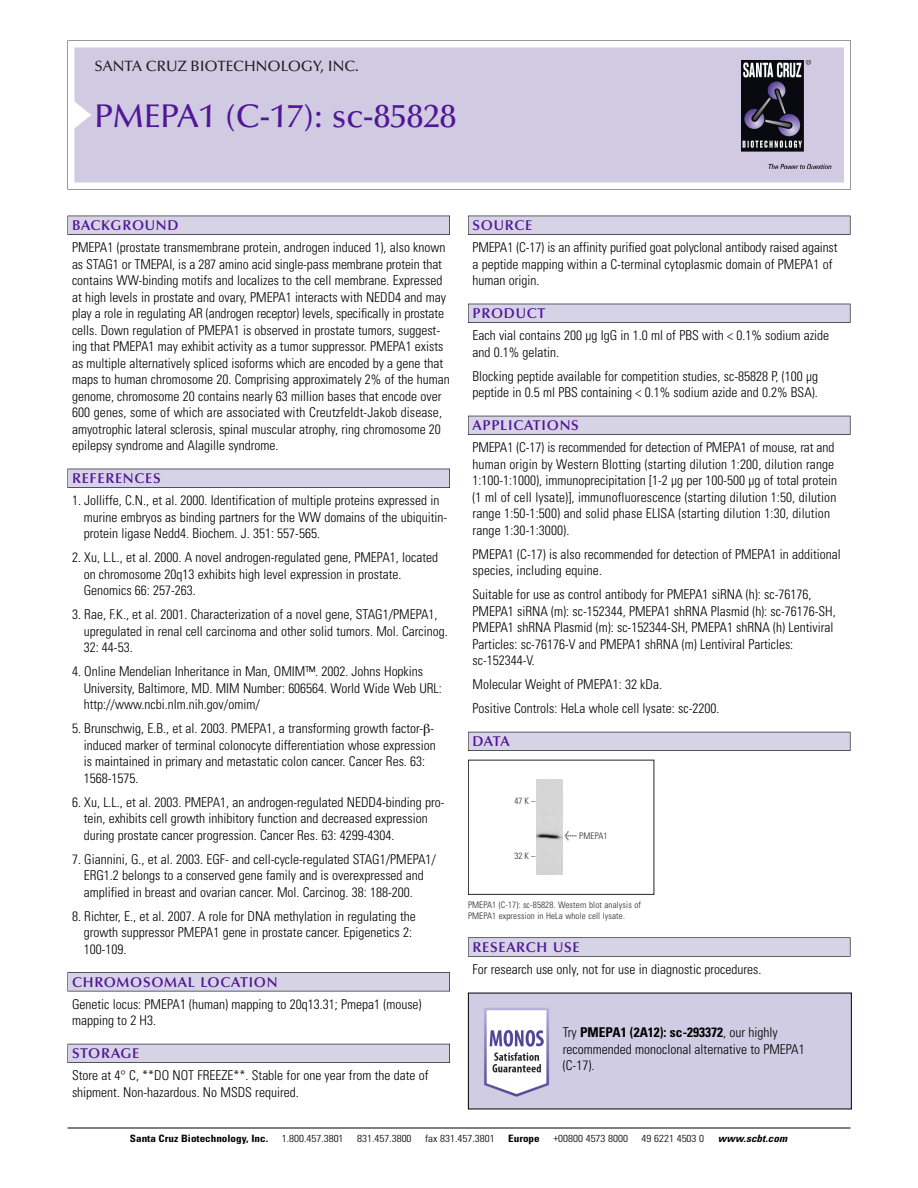
<style>
.page{position:relative;width:918px;height:1188px;background:#fff}
.page>*{position:absolute;margin:0;border:0;box-sizing:border-box;transform-origin:0 0}
.t1{font:500 33px "Optima";color:#511695}
.t2{font:500 15px "Optima";color:#231f20}
.t3{font:600 14.25px "Optima";letter-spacing:.05em;color:#511695}
.t4{font:300 condensed 13.5px/16.5px "Univers";color:#000}
.t5{font:300 condensed 10.2px "Univers";color:#000;scale:1.1 1}
.t6{font:700 condensed 10.2px "Univers";color:#000;scale:1.1 1}
.t7{font:italic 700 condensed 10.2px "Univers";letter-spacing:.005em;color:#000;scale:1.1 1}
.t8{font:9px/10.5px "Univers Condensed Light+PMQXGH";letter-spacing:.015em;color:#272627}
.s1{font-family:"Meta Plus Book Roman+OKNJYP";font-size:10.5px}
.s2{font-weight:700}
</style>
<div class="page">
<svg style="left:68px;top:40px;width:783px;height:149px"></svg>
<div style="left:74px;top:47px;width:770px;height:135px;background:#d1cae3"></div>
<img style="left:741px;top:60px;width:90px;height:108px">
<div style="left:68px;top:216px;width:382px;height:19px;background:#525155"></div>
<div style="left:68px;top:216px;width:381px;height:18px;background:#d7d3e7"></div>
<div style="left:68px;top:469px;width:382px;height:19px;background:#515055"></div>
<div style="left:68px;top:469px;width:381px;height:18px;background:#d7d3e7"></div>
<div style="left:68px;top:972px;width:382px;height:19px;background:#545357"></div>
<div style="left:68px;top:973px;width:381px;height:18px;background:#d7d3e7"></div>
<div style="left:68px;top:1044px;width:382px;height:19px;background:#54535a"></div>
<div style="left:68px;top:1044px;width:381px;height:18px;background:#d7d3e7"></div>
<div style="left:468px;top:216px;width:382px;height:19px;background:#525155"></div>
<div style="left:468px;top:216px;width:382px;height:18px;background:#d7d3e7"></div>
<div style="left:468px;top:304px;width:382px;height:19px;background:#515055"></div>
<div style="left:468px;top:304px;width:382px;height:18px;background:#d7d3e7"></div>
<div style="left:468px;top:416px;width:382px;height:19px;background:#525158"></div>
<div style="left:468px;top:416px;width:382px;height:18px;background:#d7d3e7"></div>
<div style="left:468px;top:732px;width:382px;height:19px;background:#54535a"></div>
<div style="left:468px;top:732px;width:382px;height:18px;background:#d7d3e7"></div>
<div style="left:468px;top:937px;width:382px;height:20px;background:#666"></div>
<div style="left:468px;top:938px;width:382px;height:18px;background:#d7d3e7"></div>
<hr style="left:68px;top:1128px;width:782px;height:1px;background:#000">
<div style="left:468px;top:760px;width:186px;height:135px;border:1px solid #272627"></div>
<div style="left:537px;top:780px;width:25px;height:95px;background:#d6d6d6"></div>
<img style="left:470px;top:995px;width:380px;height:112px">
<p class="t2" style="left:94px;top:61px;width:266px">SANTA CRUZ BIOTECHNOLOGY, INC.</p>
<h1 class="t1" style="left:94px;top:103px;width:363px">PMEPA1 (C-17): sc-85828</h1>
<p class="t3" style="left:72px;top:219px;width:108px">BACKGROUND</p>
<p class="t4" style="left:72px;top:240px;width:379px">PMEPA1 (prostate transmembrane protein, androgen induced 1), also known as STAG1 or TMEPAI, is a 287 amino acid single-pass membrane protein that contains WW-binding motifs and localizes to the cell membrane. Expressed at high levels in prostate and ovary, PMEPA1 interacts with NEDD4 and may play a role in regulating AR (androgen receptor) levels, specifically in prostate cells. Down regulation of PMEPA1 is observed in prostate tumors, suggest&shy;ing that PMEPA1 may exhibit activity as a tumor suppressor. PMEPA1 exists as multiple alternatively spliced isoforms which are encoded by a gene that maps to human chromosome 20. Comprising approximately 2% of the human genome, chromosome 20 contains nearly 63 million bases that encode over 600 genes, some of which are associated with Creutzfeldt-Jakob disease, amyotrophic lateral sclerosis, spinal muscular atrophy, ring chromosome 20 epilepsy syndrome and Alagille syndrome.</p>
<p class="t3" style="left:72px;top:473px;width:90px">REFERENCES</p>
<p class="t4" style="left:84px;top:493px;width:365px;text-indent:-12px">1. Jolliffe, C.N., et al. 2000. Identification of multiple proteins expressed in murine embryos as binding partners for the WW domains of the ubiquitin&shy;protein ligase Nedd4. Biochem. J. 351: 557-565.</p>
<p class="t4" style="left:84px;top:550px;width:356px;text-indent:-12px">2. Xu, L.L., et al. 2000. A novel androgen-regulated gene, PMEPA1, located on chromosome 20q13 exhibits high level expression in prostate.<br>Genomics 66: 257-263.</p>
<p class="t4" style="left:84px;top:607px;width:366px;text-indent:-12px">3. Rae, F.K., et al. 2001. Characterization of a novel gene, STAG1/PMEPA1, upregulated in renal cell carcinoma and other solid tumors. Mol. Carcinog.<br>32: 44-53.</p>
<p class="t4" style="left:84px;top:664px;width:360px;text-indent:-12px">4. Online Mendelian Inheritance in Man, OMIM™. 2002. Johns Hopkins<br>University, Baltimore, MD. MIM Number: 606564. World Wide Web URL: http://www.ncbi.nlm.nih.gov/omim/</p>
<p class="t4" style="left:84px;top:721px;width:354px;text-indent:-12px">5. Brunschwig, E.B., et al. 2003. PMEPA1, a transforming growth factor- - induced marker of terminal colonocyte differentiation whose expression is maintained in primary and metastatic colon cancer. Cancer Res. 63:<br>1568-1575.</p>
<p class="t4" style="left:84px;top:795px;width:362px;text-indent:-12px">6. Xu, L.L., et al. 2003. PMEPA1, an androgen-regulated NEDD4-binding pro&shy;tein, exhibits cell growth inhibitory function and decreased expression during prostate cancer progression. Cancer Res. 63: 4299-4304.</p>
<p class="t4" style="left:84px;top:852px;width:354px;text-indent:-12px">7. Giannini, G., et al. 2003. EGF- and cell-cycle-regulated STAG1/PMEPA1/<br>ERG1.2 belongs to a conserved gene family and is overexpressed and amplified in breast and ovarian cancer. Mol. Carcinog. 38: 188-200.</p>
<p class="t4" style="left:84px;top:909px;width:334px;text-indent:-12px">8. Richter, E., et al. 2007. A role for DNA methylation in regulating the growth suppressor PMEPA1 gene in prostate cancer. Epigenetics 2:<br>100-109.</p>
<p class="t3" style="left:72px;top:976px;width:207px">CHROMOSOMAL LOCATION</p>
<p class="t4" style="left:72px;top:997px;width:351px">Genetic locus: PMEPA1 (human) mapping to 20q13.31; Pmepa1 (mouse) mapping to 2 H3.</p>
<p class="t3" style="left:72px;top:1048px;width:69px">STORAGE</p>
<p class="t4" style="left:72px;top:1068px;width:358px">Store at 4° C, **DO NOT FREEZE**. Stable for one year from the date of shipment. Non-hazardous. No MSDS required.</p>
<p class="t3" style="left:473px;top:219px;width:61px">SOURCE</p>
<p class="t4" style="left:473px;top:240px;width:366px">PMEPA1 (C-17) is an affinity purified goat polyclonal antibody raised against a peptide mapping within a C-terminal cytoplasmic domain of PMEPA1 of human origin.</p>
<p class="t3" style="left:473px;top:308px;width:74px">PRODUCT</p>
<p class="t4" style="left:473px;top:328px;width:358px">Each vial contains 200 µg IgG in 1.0 ml of PBS with &lt; 0.1% sodium azide and 0.1% gelatin.</p>
<p class="t4" style="left:473px;top:369px;width:347px">Blocking peptide available for competition studies, sc-85828 P, (100 µg peptide in 0.5 ml PBS containing &lt; 0.1% sodium azide and 0.2% BSA).</p>
<p class="t3" style="left:473px;top:420px;width:108px">APPLICATIONS</p>
<p class="t4" style="left:473px;top:440px;width:366px">PMEPA1 (C-17) is recommended for detection of PMEPA1 of mouse, rat and human origin by Western Blotting (starting dilution 1:200, dilution range 1:100-1:1000), immunoprecipitation [1-2 µg per 100-500 µg of total protein (1 ml of cell lysate)], immunofluorescence (starting dilution 1:50, dilution range 1:50-1:500) and solid phase ELISA (starting dilution 1:30, dilution range 1:30-1:3000).</p>
<p class="t4" style="left:473px;top:547px;width:370px">PMEPA1 (C-17) is also recommended for detection of PMEPA1 in additional species, including equine.</p>
<p class="t4" style="left:473px;top:587px;width:365px">Suitable for use as control antibody for PMEPA1 siRNA (h): sc-76176, PMEPA1 siRNA (m): sc-152344, PMEPA1 shRNA Plasmid (h): sc-76176-SH, PMEPA1 shRNA Plasmid (m): sc-152344-SH, PMEPA1 shRNA (h) Lentiviral Particles: sc-76176-V and PMEPA1 shRNA (m) Lentiviral Particles: sc-152344-V.</p>
<p class="t4" style="left:473px;top:674px;width:248px;line-height:24px">Molecular Weight of PMEPA1: 32 kDa.<br>Positive Controls: HeLa whole cell lysate: sc-2200.</p>
<p class="t3" style="left:473px;top:736px;width:39px">DATA</p>
<p class="t8" style="left:515px;top:796px;width:22px">47K–</p>
<p class="t8" style="left:515px;top:852px;width:22px">32K–</p>
<p class="t8" style="left:565px;top:832px;width:44px"><span class="s1">&lt;</span> PMEPA1</p>
<p class="t8" style="left:468px;top:901px;width:175px">PMEPA1 (C-17): sc-85828. Western blot analysis of<br>PMEPA1 expression in HeLa whole cell lysate.</p>
<p class="t3" style="left:473px;top:941px;width:109px">RESEARCH USE</p>
<p class="t4" style="left:473px;top:962px;width:290px">For research use only, not for use in diagnostic procedures.</p>
<p class="t4" style="left:563px;top:1025px;width:243px">Try <span class="s2">PMEPA1 (2A12): sc-293372</span>, our highly recommended monoclonal alternative to PMEPA1 (C-17).</p>
<p class="t6" style="left:130px;top:1135px;width:127px">Santa Cruz Biotechnology, Inc.</p>
<p class="t5" style="left:282px;top:1135px;width:58px">1.800.457.3801</p>
<p class="t5" style="left:357px;top:1135px;width:51px">831.457.3800</p>
<p class="t5" style="left:425px;top:1135px;width:65px">fax 831.457.3801</p>
<p class="t6" style="left:508px;top:1135px;width:30px">Europe</p>
<p class="t5" style="left:553px;top:1135px;width:69px">+00800 4573 8000</p>
<p class="t5" style="left:642px;top:1135px;width:58px">49 6221 4503 0</p>
<p class="t7" style="left:718px;top:1135px;width:64px">www.scbt.com</p>
</div>
